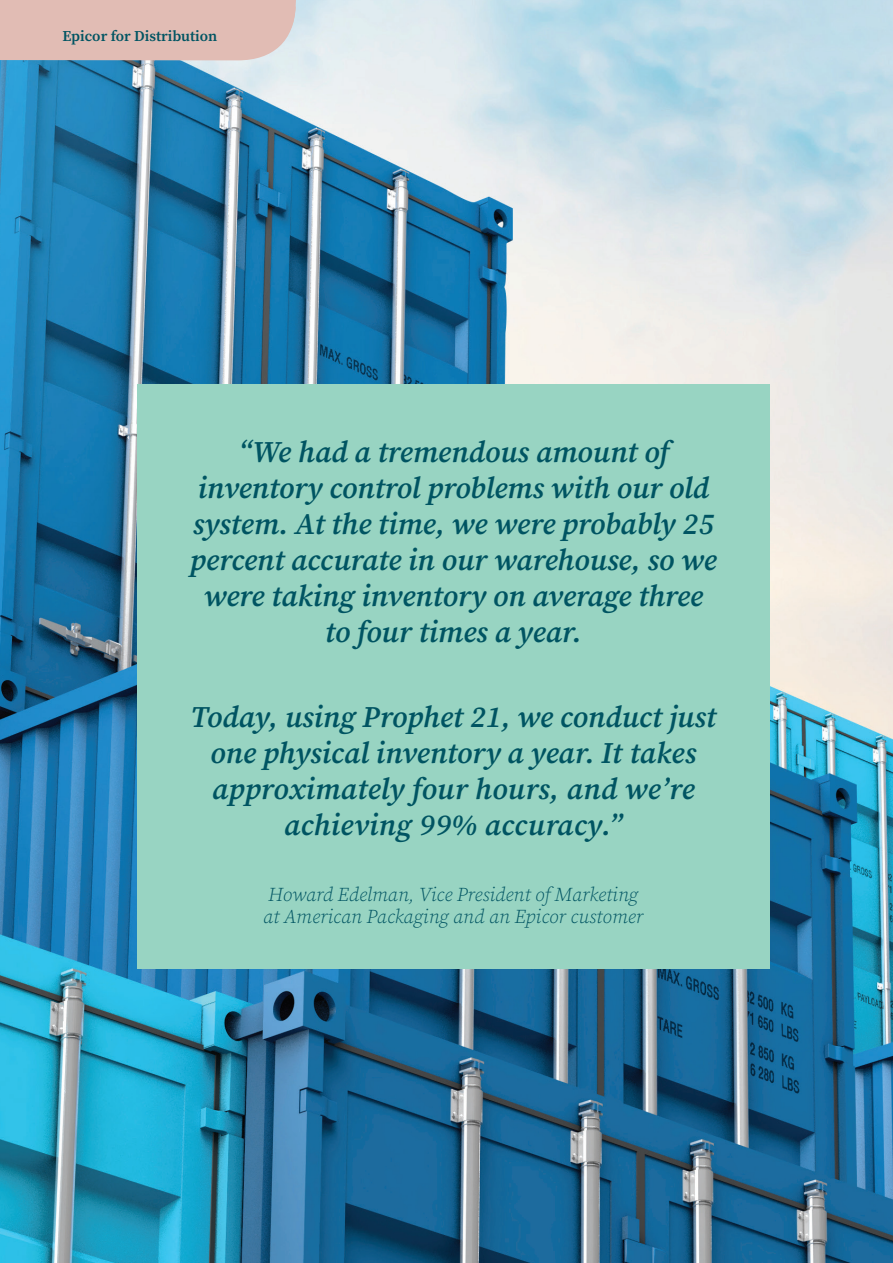
<style>
.page{position:relative;width:893px;height:1263px;background:#fff}
.page>*{position:absolute;margin:0;border:0;box-sizing:border-box;transform-origin:0 0}
.t1{font:italic 600 30px/36px "Source Serif Pro";color:#005462;text-align:center}
.t2{font:italic 300 19.5px/22.5px "Source Serif Pro";color:#005462}
.t3{font:600 15px "Source Serif Pro";color:#005462}
</style>
<div class="page">
<img style="left:0;top:0;width:893px;height:1263px">
<div style="left:137px;top:385px;width:632px;height:584px;background:#98d4c2"></div>
<div style="left:0;top:0;width:297px;height:60px;background:#e1bcb4"></div>
<p class="t3" style="left:63px;top:26px;width:156px">Epicor for Distribution</p>
<p class="t1" style="left:190px;top:433px;width:528px">“We had a tremendous amount of inventory control problems with our old system. At the time, we were probably 25 percent accurate in our warehouse, so we were taking inventory on average three to four times a year.</p>
<p class="t1" style="left:191px;top:699px;width:527px">Today, using Prophet 21, we conduct just one physical inventory a year. It takes approximately four hours, and we’re achieving 99% accuracy.”</p>
<p class="t2" style="left:263px;top:883px;width:382px">Howard Edelman, Vice President of Marketing at American Packaging and an Epicor customer</p>
</div>
